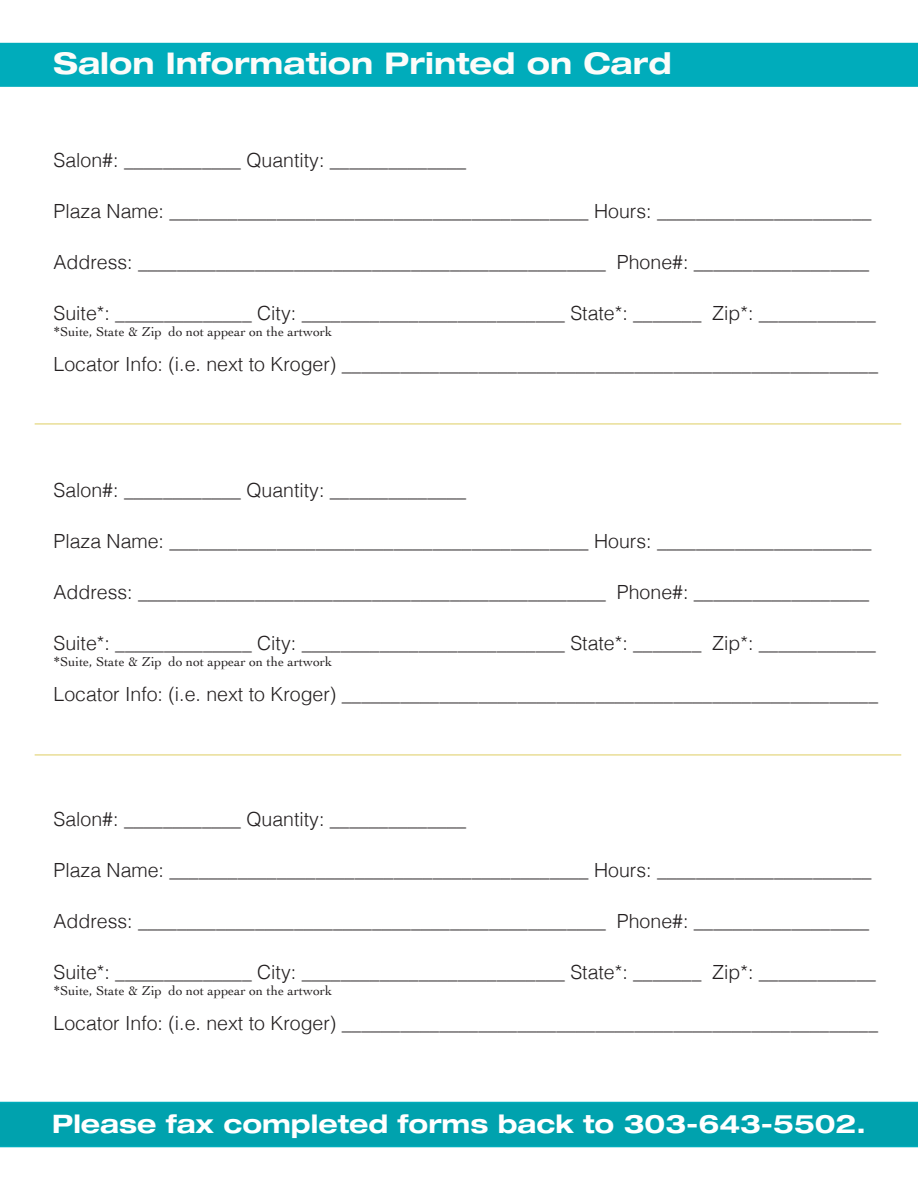
<style>
.page{position:relative;width:918px;height:1188px;background:#fff}
.page>*{position:absolute;margin:0;border:0;box-sizing:border-box;transform-origin:0 0}
.t1{font:700 expanded 30px "Helvetica Neue";color:#fcfcfa}
.t2{font:700 expanded 25.5px "Helvetica Neue";color:#fff}
.t3{font:300 19.5px "Helvetica";color:#231f20}
.t4{font:13.5px "Cochin";color:#231f20}
.s1{font-family:"Times New Roman"}
</style>
<div class="page">
<div style="left:0;top:43px;width:918px;height:44px;background:#00acbb"></div>
<div style="left:0;top:1102px;width:918px;height:45px;background:#00a2ae"></div>
<hr style="left:35px;top:423px;width:866px;height:2px;background:#e9de97">
<hr style="left:35px;top:754px;width:866px;height:2px;background:#e9de97">
<p class="t1" style="left:54px;top:45px;width:620px">Salon Information Printed on Card</p>
<p class="t3" style="left:54px;top:144px;width:414px">Salon#: ____________ Quantity: ______________</p>
<p class="t3" style="left:54px;top:195px;width:819px">Plaza Name: ___________________________________________ Hours: ______________________</p>
<p class="t3" style="left:54px;top:246px;width:817px">Address: ________________________________________________ Phone#: __________________</p>
<p class="t3" style="left:54px;top:297px;width:824px">Suite*: ______________ City: ___________________________ State*: _______ Zip*: ____________</p>
<p class="t3" style="left:54px;top:348px;width:826px">Locator Info: (i.e. next to Kroger) _______________________________________________________</p>
<p class="t4" style="left:54px;top:322px;width:280px"><span class="s1">*</span>Suite, State &amp; Zip do not appear on the artwork</p>
<p class="t3" style="left:54px;top:473px;width:414px">Salon#: ____________ Quantity: ______________</p>
<p class="t3" style="left:54px;top:524px;width:819px">Plaza Name: ___________________________________________ Hours: ______________________</p>
<p class="t3" style="left:54px;top:575px;width:817px">Address: ________________________________________________ Phone#: __________________</p>
<p class="t3" style="left:54px;top:626px;width:824px">Suite*: ______________ City: ___________________________ State*: _______ Zip*: ____________</p>
<p class="t3" style="left:54px;top:677px;width:826px">Locator Info: (i.e. next to Kroger) _______________________________________________________</p>
<p class="t4" style="left:54px;top:653px;width:280px"><span class="s1">*</span>Suite, State &amp; Zip do not appear on the artwork</p>
<p class="t3" style="left:54px;top:803px;width:414px">Salon#: ____________ Quantity: ______________</p>
<p class="t3" style="left:54px;top:854px;width:819px">Plaza Name: ___________________________________________ Hours: ______________________</p>
<p class="t3" style="left:54px;top:905px;width:817px">Address: ________________________________________________ Phone#: __________________</p>
<p class="t3" style="left:54px;top:956px;width:824px">Suite*: ______________ City: ___________________________ State*: _______ Zip*: ____________</p>
<p class="t3" style="left:54px;top:1007px;width:826px">Locator Info: (i.e. next to Kroger) _______________________________________________________</p>
<p class="t4" style="left:54px;top:982px;width:280px"><span class="s1">*</span>Suite, State &amp; Zip do not appear on the artwork</p>
<p class="t2" style="left:52px;top:1108px;width:815px">Please fax completed forms back to 303-643-5502.</p>
</div>
